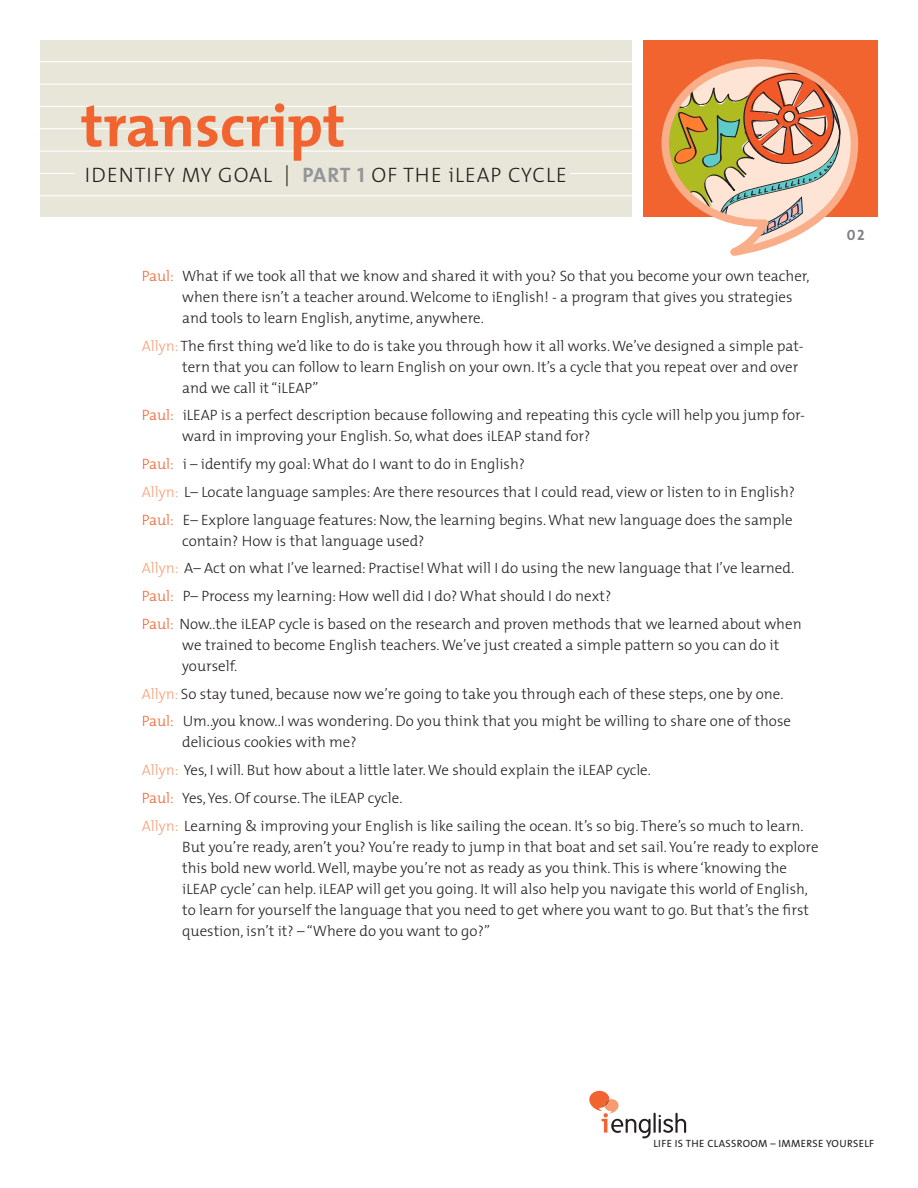
<style>
.page{position:relative;width:918px;height:1188px;background:#fff}
.page>*{position:absolute;margin:0;border:0;box-sizing:border-box;transform-origin:0 0}
.t1{font:700 60px "The Mix";color:#f2642f}
.t2{font:300 21px "The Mix";letter-spacing:.05em;color:#231f20}
.t3{font:300 15px/21px "The Mix";color:#231f20}
.t4{font:15px "The Mix Bold Caps";color:#808285}
.t5{font:10.5px "The Mix Caps";letter-spacing:.03em;color:#231f20}
.s1{font-family:"The Mix Bold Caps";font-weight:400;color:#939598}
.s2{color:#f2642f}
.s3{color:#f79f76}
</style>
<div class="page">
<div style="left:40px;top:40px;width:592px;height:177px;background:#e8e6d8"></div>
<hr style="left:38px;top:128px;width:598px;height:1px;background:#fff">
<hr style="left:38px;top:106px;width:598px;height:1px;background:#fff">
<hr style="left:38px;top:195px;width:598px;height:1px;background:#fff">
<hr style="left:38px;top:84px;width:598px;height:1px;background:#fff">
<hr style="left:38px;top:173px;width:598px;height:1px;background:#fff">
<hr style="left:38px;top:61px;width:598px;height:1px;background:#fff">
<hr style="left:38px;top:151px;width:598px;height:1px;background:#fff">
<svg style="left:589px;top:1091px;width:97px;height:47px"></svg>
<svg style="left:643px;top:40px;width:235px;height:216px;background:#e4a37c"></svg>
<div style="left:76px;top:160px;width:494px;height:24px;background:#e8e6d8"></div>
<p class="t1" style="left:81px;top:76px;width:266px">transcript</p>
<p class="t2" style="left:85px;top:158px;width:484px">IDENTIFY MY GOAL | <span class="s1">PART 1</span> OF THE iLEAP CYCLE</p>
<p class="t3" style="left:182px;top:265px;width:629px;text-indent:-40px"><span class="s2">Paul:</span> What if we took all that we know and shared it with you? So that you become your own teacher, when there isn’t a teacher around. Welcome to iEnglish! - a program that gives you strategies and tools to learn English, anytime, anywhere.</p>
<p class="t3" style="left:182px;top:335px;width:623px;text-indent:-40px"><span class="s3">Allyn:</span> The first thing we’d like to do is take you through how it all works. We’ve designed a simple pat&shy;tern that you can follow to learn English on your own. It’s a cycle that you repeat over and over and we call it “iLEAP”</p>
<p class="t3" style="left:182px;top:404px;width:624px;text-indent:-40px"><span class="s2">Paul:</span> iLEAP is a perfect description because following and repeating this cycle will help you jump for&shy;ward in improving your English. So, what does iLEAP stand for?</p>
<p class="t3" style="left:142px;top:453px;width:385px"><span class="s2">Paul:</span> i – identify my goal: What do I want to do in English?</p>
<p class="t3" style="left:142px;top:481px;width:655px"><span class="s3">Allyn:</span> L– Locate language samples: Are there resources that I could read, view or listen to in English?</p>
<p class="t3" style="left:182px;top:509px;width:612px;text-indent:-40px"><span class="s2">Paul:</span> E– Explore language features: Now, the learning begins. What new language does the sample contain? How is that language used?</p>
<p class="t3" style="left:142px;top:557px;width:654px"><span class="s3">Allyn:</span> A– Act on what I’ve learned: Practise! What will I do using the new language that I’ve learned.</p>
<p class="t3" style="left:142px;top:585px;width:471px"><span class="s2">Paul:</span> P– Process my learning: How well did I do? What should I do next?</p>
<p class="t3" style="left:182px;top:613px;width:621px;text-indent:-40px"><span class="s2">Paul:</span> Now..the iLEAP cycle is based on the research and proven methods that we learned about when we trained to become English teachers. We’ve just created a simple pattern so you can do it yourself.</p>
<p class="t3" style="left:142px;top:683px;width:643px"><span class="s3">Allyn:</span> So stay tuned, because now we’re going to take you through each of these steps, one by one.</p>
<p class="t3" style="left:182px;top:710px;width:610px;text-indent:-40px"><span class="s2">Paul:</span> Um..you know..I was wondering. Do you think that you might be willing to share one of those delicious cookies with me?</p>
<p class="t3" style="left:142px;top:759px;width:511px"><span class="s3">Allyn:</span> Yes, I will. But how about a little later. We should explain the iLEAP cycle.</p>
<p class="t3" style="left:142px;top:787px;width:262px"><span class="s2">Paul:</span> Yes, Yes. Of course. The iLEAP cycle.</p>
<p class="t3" style="left:182px;top:815px;width:638px;text-indent:-40px"><span class="s3">Allyn:</span> Learning &amp; improving your English is like sailing the ocean. It’s so big. There’s so much to learn.<br>But you’re ready, aren’t you? You’re ready to jump in that boat and set sail. You’re ready to explore this bold new world. Well, maybe you’re not as ready as you think. This is where ‘knowing the iLEAP cycle’ can help. iLEAP will get you going. It will also help you navigate this world of English, to learn for yourself the language that you need to get where you want to go. But that’s the first question, isn’t it? – “Where do you want to go?”</p>
<p class="t4" style="left:847px;top:222px;width:19px">02</p>
<p class="t5" style="left:653px;top:1135px;width:222px">LIFE IS THE CLASSROOM – IMMERSE YOURSELF</p>
</div>
